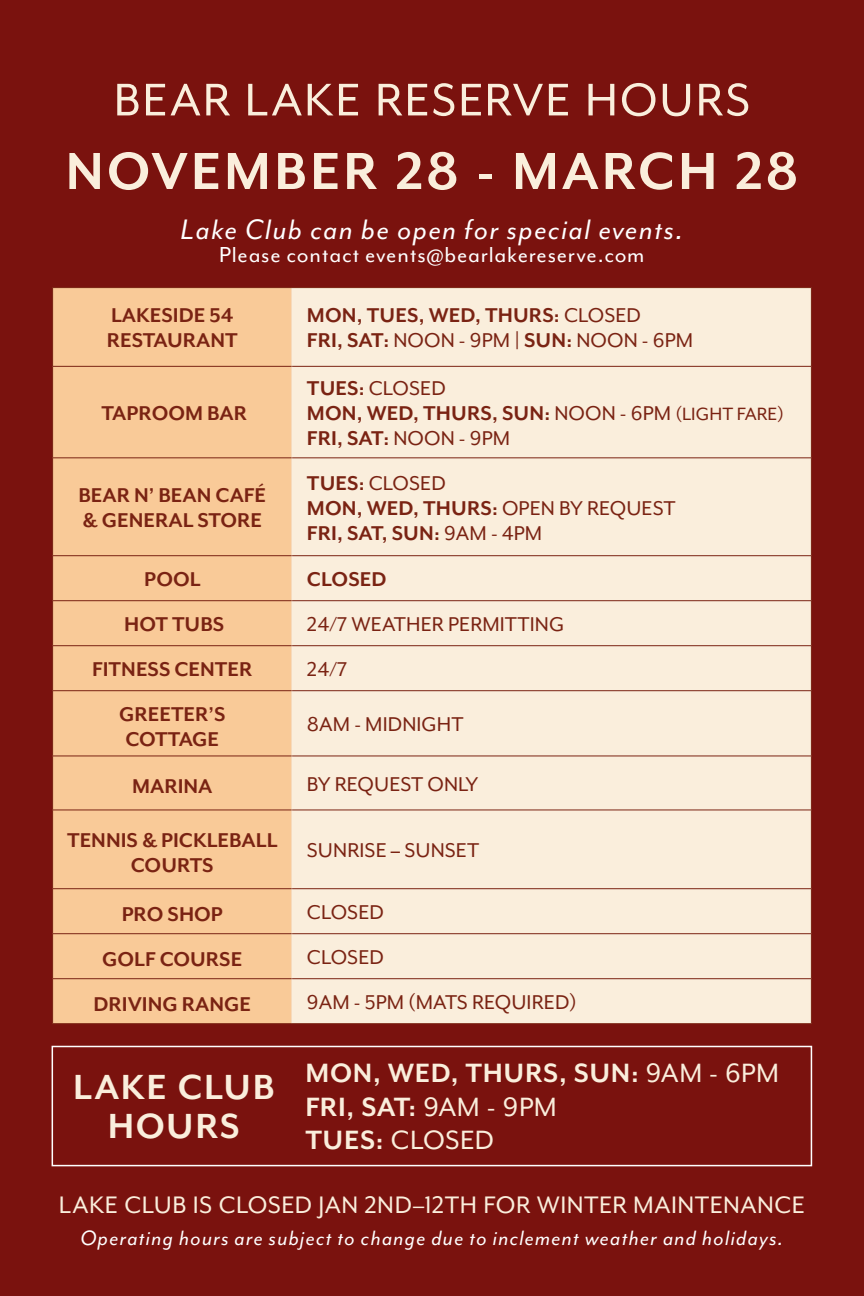
<style>
.page{position:relative;width:864px;height:1296px;background:#7a120e}
.page>*{position:absolute;margin:0;border:0;box-sizing:border-box;transform-origin:0 0}
.t1{font:700 60px "Mr Eaves Mod OT";letter-spacing:.045em;color:#faeedc}
.t2{font:52.65px "Mr Eaves Mod OT";letter-spacing:.035em;color:#faeedc}
.t3{font:700 40.2px/39.2px "Mr Eaves Mod OT";letter-spacing:.04em;color:#faeedc;text-align:center}
.t4{font:italic 32.5px "Mr Eaves Mod OT";letter-spacing:.05em;color:#fff}
.t5{font:700 30.5px/33.5px "Mr Eaves Mod OT";letter-spacing:.015em;color:#faeedc}
.t6{font:27.5px "Mr Eaves Mod OT";letter-spacing:.02em;color:#faeedc}
.t7{font:25px "Mr Eaves Mod OT";letter-spacing:.03em;color:#fff}
.t8{font:italic 23.9px "Mr Eaves Mod OT";letter-spacing:.05em;color:#fff}
.t9{font:700 23px/25px "Mr Eaves Mod OT";color:#7a2313}
.t10{font:23px "Mr Eaves Mod OT";letter-spacing:.005em;color:#7a2313}
.s1{font-weight:400}
.s2{font-weight:400;font-size:20.5px}
.s3{font-weight:700}
</style>
<div class="page">
<div style="left:53px;top:288px;width:239px;height:735px;background:#f9ca98"></div>
<div style="left:293px;top:288px;width:518px;height:735px;background:#faeedc"></div>
<hr style="left:292px;top:288px;width:1px;height:78px;background:#faeedc">
<hr style="left:292px;top:366px;width:1px;height:92px;background:#faeedc">
<hr style="left:292px;top:458px;width:1px;height:98px;background:#faeedc">
<hr style="left:292px;top:556px;width:1px;height:45px;background:#faeedc">
<hr style="left:292px;top:601px;width:1px;height:45px;background:#faeedc">
<hr style="left:292px;top:646px;width:1px;height:45px;background:#faeedc">
<hr style="left:292px;top:691px;width:1px;height:65px;background:#faeedc">
<hr style="left:292px;top:756px;width:1px;height:54px;background:#faeedc">
<hr style="left:292px;top:810px;width:1px;height:79px;background:#faeedc">
<hr style="left:292px;top:889px;width:1px;height:45px;background:#faeedc">
<hr style="left:292px;top:934px;width:1px;height:45px;background:#faeedc">
<hr style="left:292px;top:979px;width:1px;height:44px;background:#faeedc">
<hr style="left:52px;top:287px;width:240px;height:1px;background:#7a2313">
<hr style="left:52px;top:288px;width:1px;height:78px;background:#7a2313">
<hr style="left:52px;top:366px;width:240px;height:1px;background:#7a2313">
<hr style="left:52px;top:367px;width:1px;height:91px;background:#7a2313">
<hr style="left:52px;top:458px;width:240px;height:1px;background:#7a2313">
<hr style="left:52px;top:458px;width:1px;height:97px;background:#7a2313">
<hr style="left:52px;top:555px;width:240px;height:1px;background:#7a2313">
<hr style="left:52px;top:556px;width:1px;height:44px;background:#7a2313">
<hr style="left:52px;top:600px;width:240px;height:1px;background:#7a2313">
<hr style="left:52px;top:601px;width:1px;height:44px;background:#7a2313">
<hr style="left:52px;top:645px;width:240px;height:1px;background:#7a2313">
<hr style="left:52px;top:646px;width:1px;height:44px;background:#7a2313">
<hr style="left:52px;top:690px;width:240px;height:1px;background:#7a2313">
<hr style="left:52px;top:691px;width:1px;height:65px;background:#7a2313">
<hr style="left:52px;top:756px;width:240px;height:1px;background:#7a2313">
<hr style="left:52px;top:756px;width:1px;height:54px;background:#7a2313">
<hr style="left:52px;top:810px;width:240px;height:1px;background:#7a2313">
<hr style="left:52px;top:810px;width:1px;height:78px;background:#7a2313">
<hr style="left:52px;top:888px;width:240px;height:1px;background:#7a2313">
<hr style="left:52px;top:889px;width:1px;height:44px;background:#7a2313">
<hr style="left:52px;top:933px;width:240px;height:1px;background:#7a2313">
<hr style="left:52px;top:934px;width:1px;height:44px;background:#7a2313">
<hr style="left:52px;top:978px;width:240px;height:1px;background:#7a2313">
<hr style="left:52px;top:979px;width:1px;height:44px;background:#7a2313">
<hr style="left:52px;top:1023px;width:240px;height:1px;background:#7a2313">
<hr style="left:292px;top:287px;width:520px;height:1px;background:#7a2313">
<hr style="left:811px;top:288px;width:1px;height:78px;background:#7a2313">
<hr style="left:292px;top:366px;width:520px;height:1px;background:#7a2313">
<hr style="left:811px;top:367px;width:1px;height:91px;background:#7a2313">
<hr style="left:292px;top:458px;width:520px;height:1px;background:#7a2313">
<hr style="left:811px;top:458px;width:1px;height:97px;background:#7a2313">
<hr style="left:292px;top:555px;width:520px;height:1px;background:#7a2313">
<hr style="left:811px;top:556px;width:1px;height:44px;background:#7a2313">
<hr style="left:292px;top:600px;width:520px;height:1px;background:#7a2313">
<hr style="left:811px;top:601px;width:1px;height:44px;background:#7a2313">
<hr style="left:292px;top:645px;width:520px;height:1px;background:#7a2313">
<hr style="left:811px;top:646px;width:1px;height:44px;background:#7a2313">
<hr style="left:292px;top:690px;width:520px;height:1px;background:#7a2313">
<hr style="left:811px;top:691px;width:1px;height:65px;background:#7a2313">
<hr style="left:292px;top:756px;width:520px;height:1px;background:#7a2313">
<hr style="left:811px;top:756px;width:1px;height:54px;background:#7a2313">
<hr style="left:292px;top:810px;width:520px;height:1px;background:#7a2313">
<hr style="left:811px;top:810px;width:1px;height:78px;background:#7a2313">
<hr style="left:292px;top:888px;width:520px;height:1px;background:#7a2313">
<hr style="left:811px;top:889px;width:1px;height:44px;background:#7a2313">
<hr style="left:292px;top:933px;width:520px;height:1px;background:#7a2313">
<hr style="left:811px;top:934px;width:1px;height:44px;background:#7a2313">
<hr style="left:292px;top:978px;width:520px;height:1px;background:#7a2313">
<hr style="left:811px;top:979px;width:1px;height:44px;background:#7a2313">
<hr style="left:292px;top:1023px;width:520px;height:1px;background:#7a2313">
<div style="left:52px;top:1046px;width:760px;height:120px;border:2px solid #fff"></div>
<h2 class="t2" style="left:114px;top:71px;width:638px">BEAR LAKE RESERVE HOURS</h2>
<h1 class="t1" style="left:65px;top:137px;width:735px">NOVEMBER 28 - MARCH 28</h1>
<h3 class="t4" style="left:181px;top:212px;width:504px">Lake Club can be open for special events.</h3>
<p class="t7" style="left:219px;top:241px;width:427px">Please contact events@bearlakereserve.com</p>
<p class="t9" style="left:107px;top:303px;width:132px">LAKESIDE 54<br>RESTAURANT</p>
<p class="t9" style="left:307px;top:303px;width:388px">MON, TUES, WED, THURS: <span class="s1">CLOSED<br></span>FRI, SAT: <span class="s1">NOON - 9PM</span> | SUN: <span class="s1">NOON - 6PM</span></p>
<p class="t9" style="left:101px;top:400px;width:147px">TAPROOM BAR</p>
<p class="t9" style="left:307px;top:375px;width:479px">TUES: <span class="s1">CLOSED<br></span>MON, WED, THURS, SUN: <span class="s1">NOON - 6PM</span> <span class="s2">(LIGHT FARE)<br></span>FRI, SAT: <span class="s1">NOON - 9PM</span></p>
<p class="t9" style="left:78px;top:483px;width:189px">BEAR N’ BEAN CAFÉ &amp; GENERAL STORE</p>
<p class="t9" style="left:307px;top:470px;width:370px">TUES: <span class="s1">CLOSED<br></span>MON, WED, THURS: <span class="s1">OPEN BY REQUEST<br></span>FRI, SAT, SUN: <span class="s1">9AM - 4PM</span></p>
<p class="t9" style="left:144px;top:567px;width:58px">POOL</p>
<p class="t9" style="left:307px;top:567px;width:81px">CLOSED</p>
<p class="t9" style="left:124px;top:612px;width:101px">HOT TUBS</p>
<p class="t10" style="left:307px;top:612px;width:259px">24/7 WEATHER PERMITTING</p>
<p class="t9" style="left:92px;top:657px;width:162px">FITNESS CENTER</p>
<p class="t10" style="left:307px;top:657px;width:42px">24/7</p>
<p class="t9" style="left:119px;top:701px;width:108px">GREETER’S<br>COTTAGE</p>
<p class="t10" style="left:307px;top:712px;width:158px">8AM - MIDNIGHT</p>
<p class="t9" style="left:132px;top:773px;width:82px">MARINA</p>
<p class="t10" style="left:307px;top:771px;width:173px">BY REQUEST ONLY</p>
<p class="t9" style="left:67px;top:827px;width:212px;text-align:center">TENNIS &amp; PICKLEBALL<br>COURTS</p>
<p class="t10" style="left:307px;top:838px;width:174px">SUNRISE <span class="s3">–</span> SUNSET</p>
<p class="t9" style="left:122px;top:901px;width:103px">PRO SHOP</p>
<p class="t10" style="left:307px;top:900px;width:79px">CLOSED</p>
<p class="t9" style="left:102px;top:946px;width:142px">GOLF COURSE</p>
<p class="t10" style="left:307px;top:945px;width:79px">CLOSED</p>
<p class="t9" style="left:93px;top:991px;width:159px">DRIVING RANGE</p>
<p class="t10" style="left:307px;top:990px;width:272px">9AM - 5PM (MATS REQUIRED)</p>
<h3 class="t3" style="left:73px;top:1067px;width:203px">LAKE CLUB<br>HOURS</h3>
<h3 class="t5" style="left:305px;top:1056px;width:475px">MON, WED, THURS, SUN: <span class="s1">9AM - 6PM<br></span>FRI, SAT: <span class="s1">9AM - 9PM<br></span>TUES: <span class="s1">CLOSED</span></h3>
<p class="t6" style="left:59px;top:1190px;width:748px">LAKE CLUB IS CLOSED JAN 2ND–12TH FOR WINTER MAINTENANCE</p>
<p class="t8" style="left:81px;top:1225px;width:704px">Operating hours are subject to change due to inclement weather and holidays.</p>
</div>
